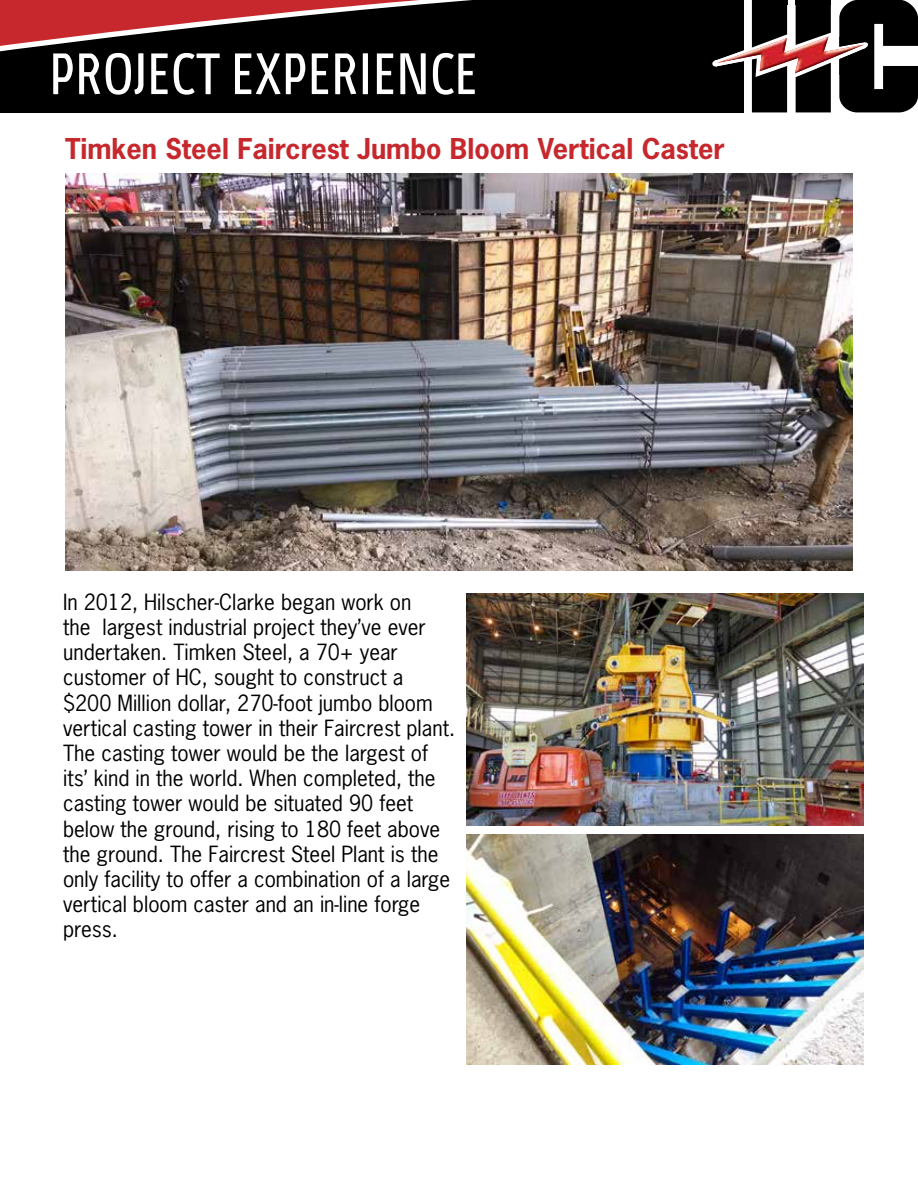
<style>
.page{position:relative;width:918px;height:1188px;background:#fff}
.page>*{position:absolute;margin:0;border:0;box-sizing:border-box;transform-origin:0 0}
.t1{font:54px "Absolut Pro Cond";letter-spacing:.02em;color:#fff}
.t2{font:700 27px "News Gothic Std";color:#c6282d}
.t3{font:21px/25.2px "News Gothic Std";color:#000}
</style>
<div class="page">
<img style="left:65px;top:173px;width:788px;height:398px">
<img style="left:467px;top:594px;width:397px;height:231px">
<img style="left:467px;top:835px;width:397px;height:230px">
<svg style="left:0;top:0;width:918px;height:112px;background:#271717"></svg>
<h1 class="t1" style="left:53px;top:53px;width:429px">PROJECT EXPERIENCE</h1>
<p class="t2" style="left:65px;top:131px;width:661px">Timken Steel Faircrest Jumbo Bloom Vertical Caster</p>
<p class="t3" style="left:63px;top:589px;width:394px">In 2012, Hilscher-Clarke began work on<br>the largest industrial project they’ve ever undertaken. Timken Steel, a 70+ year customer of HC, sought to construct a $200 Million dollar, 270-foot jumbo bloom vertical casting tower in their Faircrest plant.<br>The casting tower would be the largest of its’ kind in the world. When completed, the casting tower would be situated 90 feet below the ground, rising to 180 feet above the ground. The Faircrest Steel Plant is the only facility to offer a combination of a large vertical bloom caster and an in-line forge press.</p>
</div>
